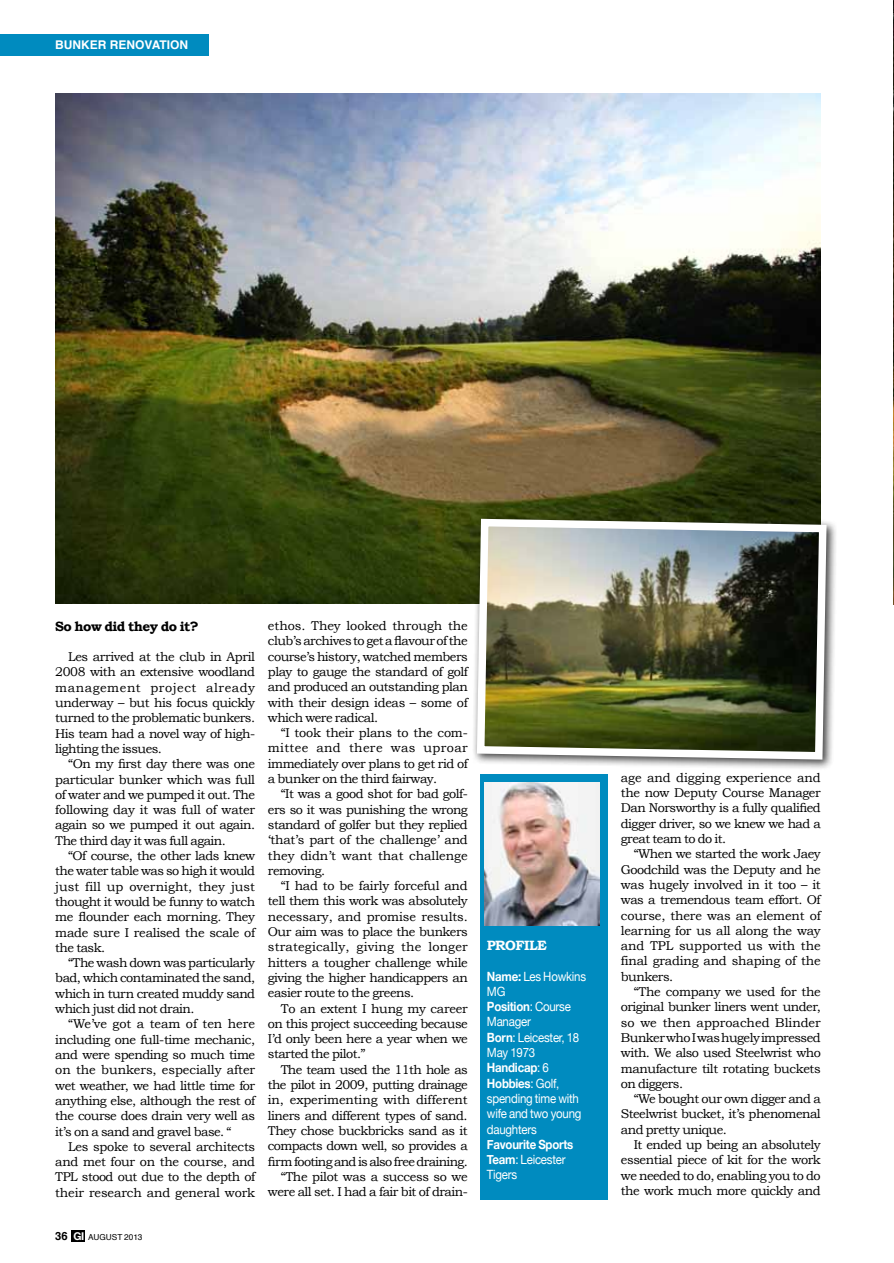
<style>
.page{position:relative;width:894px;height:1263px;background:#fff}
.page>*{position:absolute;margin:0;border:0;box-sizing:border-box;transform-origin:0 0}
.t1{font:700 13.5px "Bookman Old Style";letter-spacing:-.04em;color:#000}
.t2{font:700 13.5px "Bookman Old Style";letter-spacing:-.04em;color:#fff}
.t3{font:12.75px "Bookman Old Style";letter-spacing:-.04em;color:#000}
.t4{font:12.75px "Bookman Old Style";letter-spacing:-.02em;color:#000}
.t5{font:12.75px/15.3px "Helvetica Neue";letter-spacing:-.02em;color:#fff;scale:.9 1}
.t6{font:12.75px "Bookman Old Style";letter-spacing:-.005em;color:#000}
.t7{font:12.75px "Bookman Old Style";color:#000}
.t8{font:12.75px "Bookman Old Style";letter-spacing:-.015em;color:#000}
.t9{font:12.75px "Bookman Old Style";letter-spacing:-.01em;color:#000}
.t10{font:12.75px "Bookman Old Style";letter-spacing:.015em;color:#000}
.t11{font:12.75px "Bookman Old Style";letter-spacing:.045em;color:#000}
.t12{font:12.75px "Bookman Old Style";letter-spacing:.025em;color:#000}
.t13{font:700 12px "Helvetica";color:#fff}
.t14{font:8.25px "Helvetica";color:#000}
.s1{font-weight:700;font-size:11.25px}
.s2{font-family:"Helvetica Neue";font-weight:700;font-size:10.8px;color:#fff}
.s3{font-weight:700}
</style>
<div class="page">
<img style="left:893px;top:0;width:1px;height:605px">
<div style="left:71px;top:1230px;width:14px;height:11px;background:#000"></div>
<div style="left:480px;top:774px;width:128px;height:425px;background:#008bbf"></div>
<div style="left:0;top:34px;width:208px;height:21px;background:#008bbf"></div>
<img style="left:55px;top:94px;width:766px;height:510px">
<div style="left:472px;top:513px;width:365px;height:258px;background:#000;opacity:.75"></div>
<img style="left:473px;top:515px;width:357px;height:248px">
<img style="left:485px;top:782px;width:115px;height:144px">
<p class="t13" style="left:55px;top:35px;width:64px">FBUEANKERTURERENO</p>
<p class="t13" style="left:145px;top:35px;width:35px">VATION</p>
<p class="t1" style="left:55px;top:618px;width:145px">So how did they do it?</p>
<p class="t3" style="left:68px;top:649px;width:189px">Les arrived at the club in April</p>
<p class="t3" style="left:55px;top:665px;width:201px">2008 with an extensive woodland</p>
<p class="t11" style="left:55px;top:680px;width:201px">management project already</p>
<p class="t3" style="left:55px;top:695px;width:201px">underway – but his focus quickly</p>
<p class="t3" style="left:55px;top:711px;width:201px">turned to the problematic bunkers.</p>
<p class="t3" style="left:55px;top:726px;width:201px">His team had a novel way of high-</p>
<p class="t3" style="left:55px;top:741px;width:108px">lighting the issues.</p>
<p class="t3" style="left:68px;top:757px;width:189px">“On my first day there was one</p>
<p class="t3" style="left:55px;top:772px;width:201px">particular bunker which was full</p>
<p class="t3" style="left:55px;top:787px;width:201px">of water and we pumped it out. The</p>
<p class="t4" style="left:55px;top:802px;width:201px">following day it was full of water</p>
<p class="t3" style="left:55px;top:818px;width:201px">again so we pumped it out again.</p>
<p class="t3" style="left:55px;top:833px;width:172px">The third day it was full again.</p>
<p class="t3" style="left:68px;top:848px;width:189px">“Of course, the other lads knew</p>
<p class="t3" style="left:55px;top:864px;width:201px">the water table was so high it would</p>
<p class="t7" style="left:55px;top:879px;width:201px">just fill up overnight, they just</p>
<p class="t3" style="left:55px;top:894px;width:201px">thought it would be funny to watch</p>
<p class="t4" style="left:55px;top:910px;width:201px">me flounder each morning. They</p>
<p class="t4" style="left:55px;top:925px;width:201px">made sure I realised the scale of</p>
<p class="t3" style="left:55px;top:940px;width:51px">the task.</p>
<p class="t3" style="left:68px;top:955px;width:189px">“The wash down was particularly</p>
<p class="t3" style="left:55px;top:971px;width:201px">bad, which contaminated the sand,</p>
<p class="t3" style="left:55px;top:986px;width:201px">which in turn created muddy sand</p>
<p class="t3" style="left:55px;top:1001px;width:141px">which just did not drain.</p>
<p class="t6" style="left:68px;top:1017px;width:189px">“We’ve got a team of ten here</p>
<p class="t3" style="left:55px;top:1032px;width:201px">including one full-time mechanic,</p>
<p class="t3" style="left:55px;top:1047px;width:201px">and were spending so much time</p>
<p class="t6" style="left:55px;top:1063px;width:201px">on the bunkers, especially after</p>
<p class="t3" style="left:55px;top:1078px;width:201px">wet weather, we had little time for</p>
<p class="t3" style="left:55px;top:1093px;width:201px">anything else, although the rest of</p>
<p class="t3" style="left:55px;top:1108px;width:201px">the course does drain very well as</p>
<p class="t3" style="left:55px;top:1124px;width:178px">it’s on a sand and gravel base. “</p>
<p class="t4" style="left:68px;top:1139px;width:189px">Les spoke to several architects</p>
<p class="t3" style="left:55px;top:1154px;width:201px">and met four on the course, and</p>
<p class="t3" style="left:55px;top:1170px;width:201px">TPL stood out due to the depth of</p>
<p class="t9" style="left:55px;top:1185px;width:201px">their research and general work</p>
<p class="t7" style="left:268px;top:618px;width:201px">ethos. They looked through the</p>
<p class="t3" style="left:268px;top:634px;width:201px">club’s archives to get a flavour of the</p>
<p class="t3" style="left:268px;top:649px;width:201px">course’s history, watched members</p>
<p class="t3" style="left:268px;top:664px;width:201px">play to gauge the standard of golf</p>
<p class="t3" style="left:268px;top:679px;width:201px">and produced an outstanding plan</p>
<p class="t3" style="left:268px;top:695px;width:201px">with their design ideas – some of</p>
<p class="t3" style="left:268px;top:710px;width:112px">which were radical.</p>
<p class="t4" style="left:281px;top:725px;width:189px">“I took their plans to the com-</p>
<p class="t12" style="left:268px;top:741px;width:201px">mittee and there was uproar</p>
<p class="t3" style="left:268px;top:756px;width:201px">immediately over plans to get rid of</p>
<p class="t3" style="left:268px;top:771px;width:171px">a bunker on the third fairway.</p>
<p class="t3" style="left:281px;top:787px;width:189px">“It was a good shot for bad golf-</p>
<p class="t3" style="left:268px;top:802px;width:201px">ers so it was punishing the wrong</p>
<p class="t3" style="left:268px;top:817px;width:201px">standard of golfer but they replied</p>
<p class="t8" style="left:268px;top:832px;width:201px">‘that’s part of the challenge’ and</p>
<p class="t7" style="left:268px;top:848px;width:201px">they didn’t want that challenge</p>
<p class="t3" style="left:268px;top:863px;width:59px">removing.</p>
<p class="t8" style="left:281px;top:878px;width:189px">“I had to be fairly forceful and</p>
<p class="t3" style="left:268px;top:894px;width:201px">tell them this work was absolutely</p>
<p class="t6" style="left:268px;top:909px;width:201px">necessary, and promise results.</p>
<p class="t3" style="left:268px;top:924px;width:201px">Our aim was to place the bunkers</p>
<p class="t10" style="left:268px;top:940px;width:201px">strategically, giving the longer</p>
<p class="t4" style="left:268px;top:955px;width:201px">hitters a tougher challenge while</p>
<p class="t3" style="left:268px;top:970px;width:201px">giving the higher handicappers an</p>
<p class="t3" style="left:268px;top:985px;width:148px">easier route to the greens.</p>
<p class="t3" style="left:281px;top:1001px;width:188px">To an extent I hung my career</p>
<p class="t3" style="left:268px;top:1016px;width:201px">on this project succeeding because</p>
<p class="t3" style="left:268px;top:1031px;width:201px">I’d only been here a year when we</p>
<p class="t3" style="left:268px;top:1047px;width:99px">started the pilot.”</p>
<p class="t3" style="left:281px;top:1062px;width:189px">The team used the 11th hole as</p>
<p class="t3" style="left:268px;top:1077px;width:201px">the pilot in 2009, putting drainage</p>
<p class="t6" style="left:268px;top:1093px;width:201px">in, experimenting with different</p>
<p class="t3" style="left:268px;top:1108px;width:201px">liners and different types of sand.</p>
<p class="t3" style="left:268px;top:1123px;width:201px">They chose buckbricks sand as it</p>
<p class="t3" style="left:268px;top:1138px;width:201px">compacts down well, so provides a</p>
<p class="t3" style="left:268px;top:1154px;width:201px">firm footing and is also free draining.</p>
<p class="t3" style="left:281px;top:1169px;width:189px">“The pilot was a success so we</p>
<p class="t3" style="left:268px;top:1184px;width:201px">were all set. I had a fair bit of drain-</p>
<p class="t14" style="left:55px;top:1231px;width:89px"><span class="s1">36</span> <span class="s2">GI</span> AUGUST 2013</p>
<p class="t2" style="left:487px;top:937px;width:52px">PROFILE</p>
<p class="t5" style="left:487px;top:969px;width:112px"><span class="s3">Name:</span> Les Howkins<br>MG<br><span class="s3">Position</span>: Course<br>Manager<br><span class="s3">Born</span>: Leicester, 18<br>May 1973<br><span class="s3">Handicap</span>: 6<br><span class="s3">Hobbies</span>: Golf, spending time with wife and two young daughters<br><span class="s3">Favourite Sports<br>Team</span>: Leicester<br>Tigers</p>
<p class="t6" style="left:621px;top:770px;width:201px">age and digging experience and</p>
<p class="t3" style="left:621px;top:785px;width:201px">the now Deputy Course Manager</p>
<p class="t3" style="left:621px;top:801px;width:201px">Dan Norsworthy is a fully qualified</p>
<p class="t3" style="left:621px;top:816px;width:201px">digger driver, so we knew we had a</p>
<p class="t3" style="left:621px;top:831px;width:107px">great team to do it.</p>
<p class="t3" style="left:634px;top:847px;width:189px">“When we started the work Jaey</p>
<p class="t3" style="left:621px;top:862px;width:201px">Goodchild was the Deputy and he</p>
<p class="t4" style="left:621px;top:877px;width:201px">was hugely involved in it too – it</p>
<p class="t3" style="left:621px;top:892px;width:201px">was a tremendous team effort. Of</p>
<p class="t9" style="left:621px;top:908px;width:201px">course, there was an element of</p>
<p class="t4" style="left:621px;top:923px;width:201px">learning for us all along the way</p>
<p class="t6" style="left:621px;top:938px;width:201px">and TPL supported us with the</p>
<p class="t8" style="left:621px;top:954px;width:201px">final grading and shaping of the</p>
<p class="t3" style="left:621px;top:969px;width:54px">bunkers.</p>
<p class="t4" style="left:634px;top:984px;width:189px">“The company we used for the</p>
<p class="t3" style="left:621px;top:1000px;width:201px">original bunker liners went under,</p>
<p class="t7" style="left:621px;top:1015px;width:201px">so we then approached Blinder</p>
<p class="t3" style="left:621px;top:1030px;width:201px">Bunker who I was hugely impressed</p>
<p class="t3" style="left:621px;top:1045px;width:201px">with. We also used Steelwrist who</p>
<p class="t3" style="left:621px;top:1061px;width:201px">manufacture tilt rotating buckets</p>
<p class="t3" style="left:621px;top:1076px;width:64px">on diggers.</p>
<p class="t3" style="left:634px;top:1091px;width:189px">“We bought our own digger and a</p>
<p class="t3" style="left:621px;top:1107px;width:201px">Steelwrist bucket, it’s phenomenal</p>
<p class="t3" style="left:621px;top:1122px;width:108px">and pretty unique.</p>
<p class="t3" style="left:634px;top:1137px;width:189px">It ended up being an absolutely</p>
<p class="t3" style="left:621px;top:1153px;width:201px">essential piece of kit for the work</p>
<p class="t3" style="left:621px;top:1168px;width:201px">we needed to do, enabling you to do</p>
<p class="t3" style="left:621px;top:1183px;width:201px">the work much more quickly and</p>
</div>
